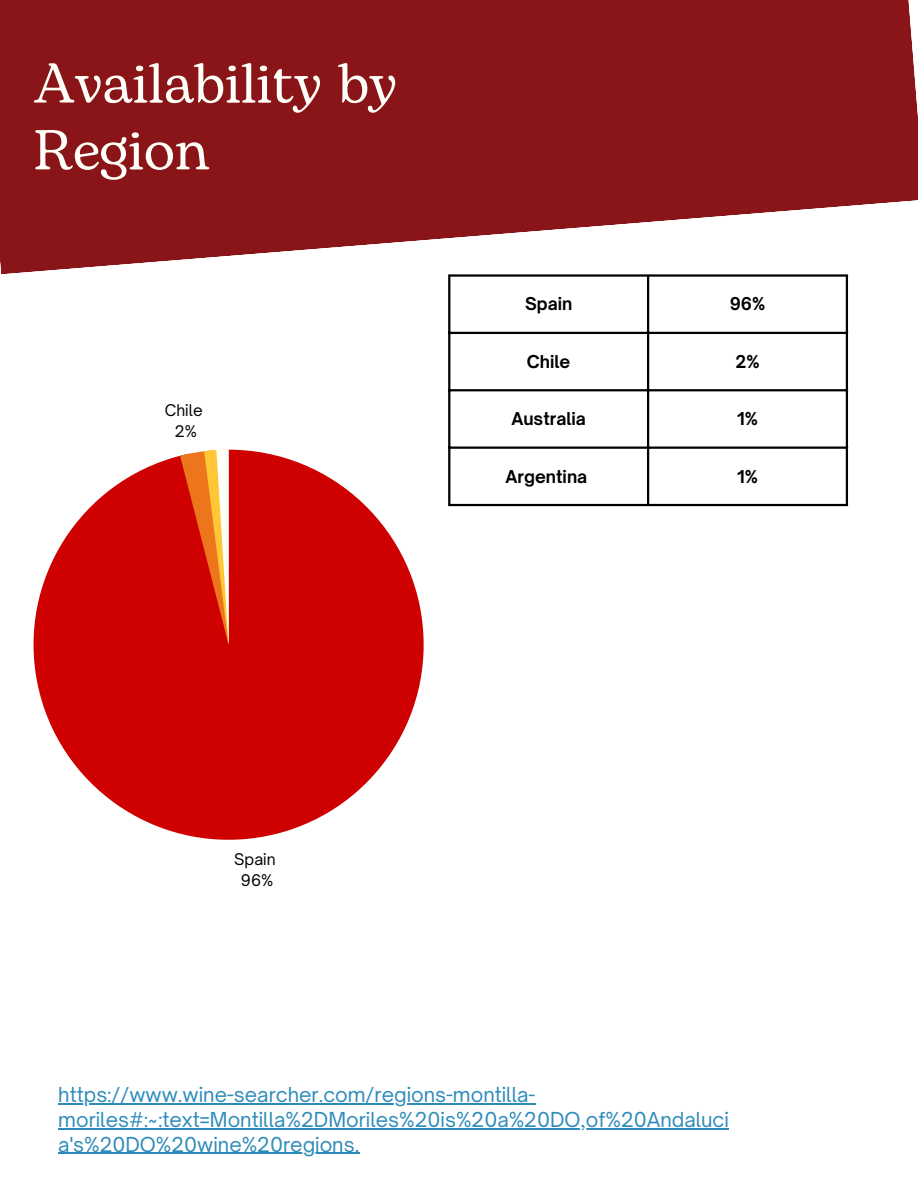
<style>
.page{position:relative;width:918px;height:1188px;background:#fff}
.page>*{position:absolute;margin:0;border:0;box-sizing:border-box;transform-origin:0 0}
.t1{font:55.8px/66.8px "Bogart";color:#fffff9}
.t2{font:19.8px/24.8px "Open Sauce One";color:#2d8bba}
.t3{font:700 16.95px "Open Sauce One";color:#000}
.t4{font:15.45px "Open Sauce One";color:#000}
</style>
<div class="page">
<svg style="left:0;top:0;width:918px;height:274px;background:#993438"></svg>
<hr style="left:58px;top:1103px;width:477px;height:1px;background:#2d8bba">
<hr style="left:58px;top:1128px;width:671px;height:1px;background:#2d8bba">
<hr style="left:58px;top:1153px;width:301px;height:1px;background:#2d8bba">
<svg style="left:34px;top:450px;width:390px;height:390px;fill:#ce0000"></svg>
<svg style="left:180px;top:450px;width:49px;height:195px;background:#e25930"></svg>
<hr style="left:448px;top:277px;width:2px;height:227px;background:#000">
<hr style="left:647px;top:277px;width:2px;height:227px;background:#000">
<hr style="left:846px;top:277px;width:2px;height:227px;background:#000">
<hr style="left:448px;top:274px;width:400px;height:3px;background:#000">
<hr style="left:448px;top:332px;width:400px;height:2px;background:#000">
<hr style="left:448px;top:389px;width:400px;height:2px;background:#000">
<hr style="left:448px;top:447px;width:400px;height:2px;background:#000">
<hr style="left:448px;top:504px;width:400px;height:2px;background:#000">
<p class="t1" style="left:34px;top:52px;width:365px">Availability by<br>Region</p>
<p class="t4" style="left:165px;top:401px;width:39px">Chile</p>
<p class="t4" style="left:175px;top:422px;width:24px">2%</p>
<p class="t3" style="left:525px;top:293px;width:49px">Spain</p>
<p class="t3" style="left:730px;top:293px;width:37px">96%</p>
<p class="t3" style="left:527px;top:351px;width:45px">Chile</p>
<p class="t3" style="left:735px;top:351px;width:26px">2%</p>
<p class="t3" style="left:511px;top:408px;width:76px">Australia</p>
<p class="t3" style="left:737px;top:408px;width:22px">1%</p>
<p class="t3" style="left:506px;top:466px;width:83px">Argentina</p>
<p class="t3" style="left:737px;top:466px;width:22px">1%</p>
<p class="t4" style="left:234px;top:850px;width:43px">Spain</p>
<p class="t4" style="left:241px;top:871px;width:34px">96%</p>
<p class="t2" style="left:58px;top:1082px;width:672px">https://www.wine-searcher.com/regions-montilla&shy;moriles#:~:text=Montilla%2DMoriles%20is%20a%20DO,of%20Andaluci a's%20DO%20wine%20regions.</p>
</div>
